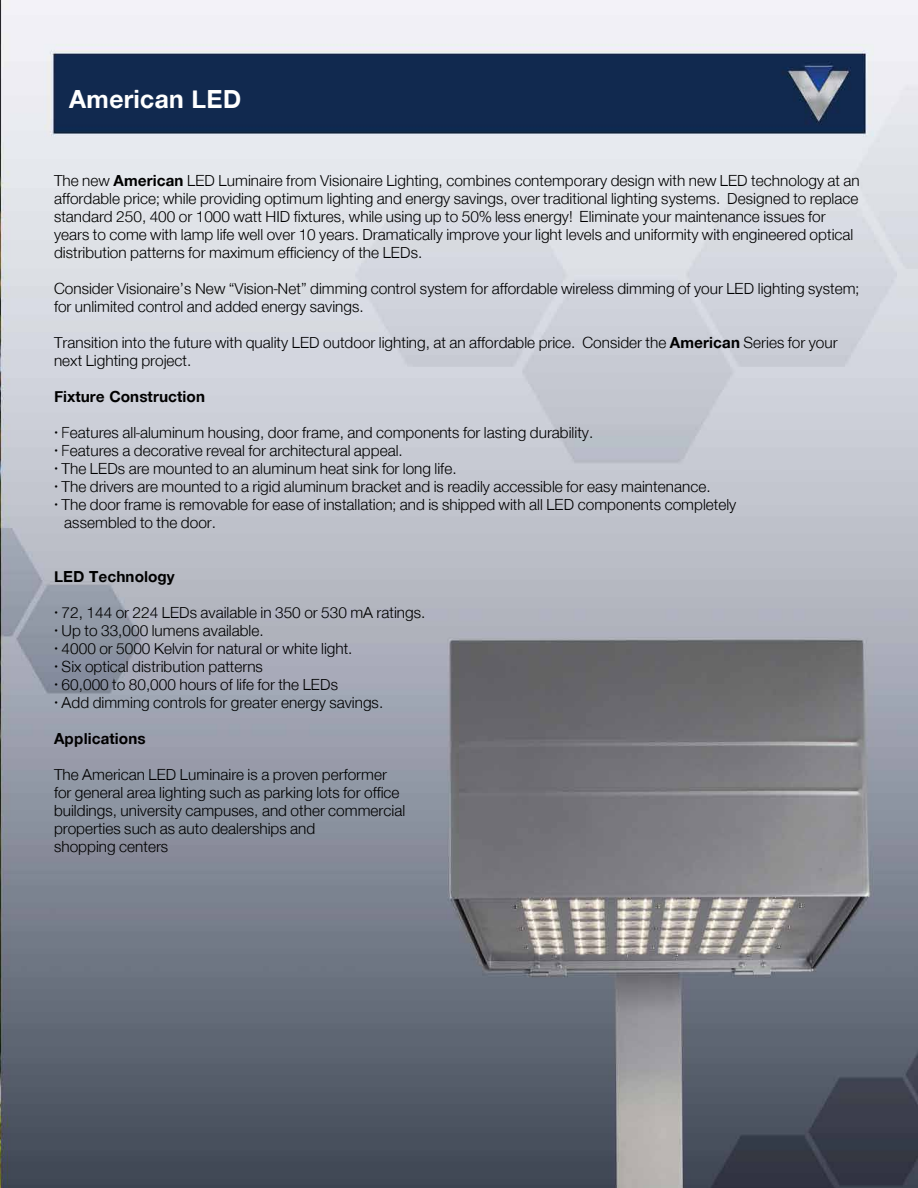
<style>
.page{position:relative;width:918px;height:1188px;background:#fff}
.page>*{position:absolute;margin:0;border:0;box-sizing:border-box;transform-origin:0 0}
.t1{font:700 27px "Furleys";color:#fff}
.t2{font:16.5px/18px "Furleys";color:#000}
.t3{font:700 16.5px "Furleys";color:#000}
.s1{font-weight:700}
</style>
<div class="page">
<img style="left:0;top:0;width:918px;height:1188px">
<h1 class="t1" style="left:69px;top:82px;width:174px">American LED</h1>
<p class="t2" style="left:54px;top:171px;width:807px">The new <span class="s1">American</span> LED Luminaire from Visionaire Lighting, combines contemporary design with new LED technology at an affordable price; while providing optimum lighting and energy savings, over traditional lighting systems. Designed to replace standard 250, 400 or 1000 watt HID fixtures, while using up to 50% less energy! Eliminate your maintenance issues for years to come with lamp life well over 10 years. Dramatically improve your light levels and uniformity with engineered optical distribution patterns for maximum efficiency of the LEDs.</p>
<p class="t2" style="left:54px;top:279px;width:807px">Consider Visionaire’s New “Vision-Net” dimming control system for affordable wireless dimming of your LED lighting system; for unlimited control and added energy savings.</p>
<p class="t2" style="left:54px;top:333px;width:785px">Transition into the future with quality LED outdoor lighting, at an affordable price. Consider the <span class="s1">American</span> Series for your next Lighting project.</p>
<p class="t3" style="left:54px;top:386px;width:153px">Fixture Construction</p>
<p class="t2" style="left:54px;top:423px;width:541px">• Features all-aluminum housing, door frame, and components for lasting durability.</p>
<p class="t2" style="left:54px;top:441px;width:350px">• Features a decorative reveal for architectural appeal.</p>
<p class="t2" style="left:54px;top:459px;width:404px">• The LEDs are mounted to an aluminum heat sink for long life.</p>
<p class="t2" style="left:54px;top:477px;width:658px">• The drivers are mounted to a rigid aluminum bracket and is readily accessible for easy maintenance.</p>
<p class="t2" style="left:64px;top:495px;width:674px;text-indent:-10px">• The door frame is removable for ease of installation; and is shipped with all LED components completely assembled to the door.</p>
<p class="t3" style="left:54px;top:566px;width:122px">LED Technology</p>
<p class="t2" style="left:54px;top:603px;width:373px">• 72, 144 or 224 LEDs available in 350 or 530 mA ratings.</p>
<p class="t2" style="left:54px;top:621px;width:211px">• Up to 33,000 lumens available.</p>
<p class="t2" style="left:54px;top:639px;width:300px">• 4000 or 5000 Kelvin for natural or white light.</p>
<p class="t2" style="left:54px;top:657px;width:211px">• Six optical distribution patterns</p>
<p class="t2" style="left:54px;top:675px;width:286px">• 60,000 to 80,000 hours of life for the LEDs</p>
<p class="t2" style="left:54px;top:693px;width:331px">• Add dimming controls for greater energy savings.</p>
<p class="t3" style="left:54px;top:728px;width:93px">Applications</p>
<p class="t2" style="left:54px;top:765px;width:353px">The American LED Luminaire is a proven performer for general area lighting such as parking lots for office buildings, university campuses, and other commercial properties such as auto dealerships and<br>shopping centers</p>
</div>
